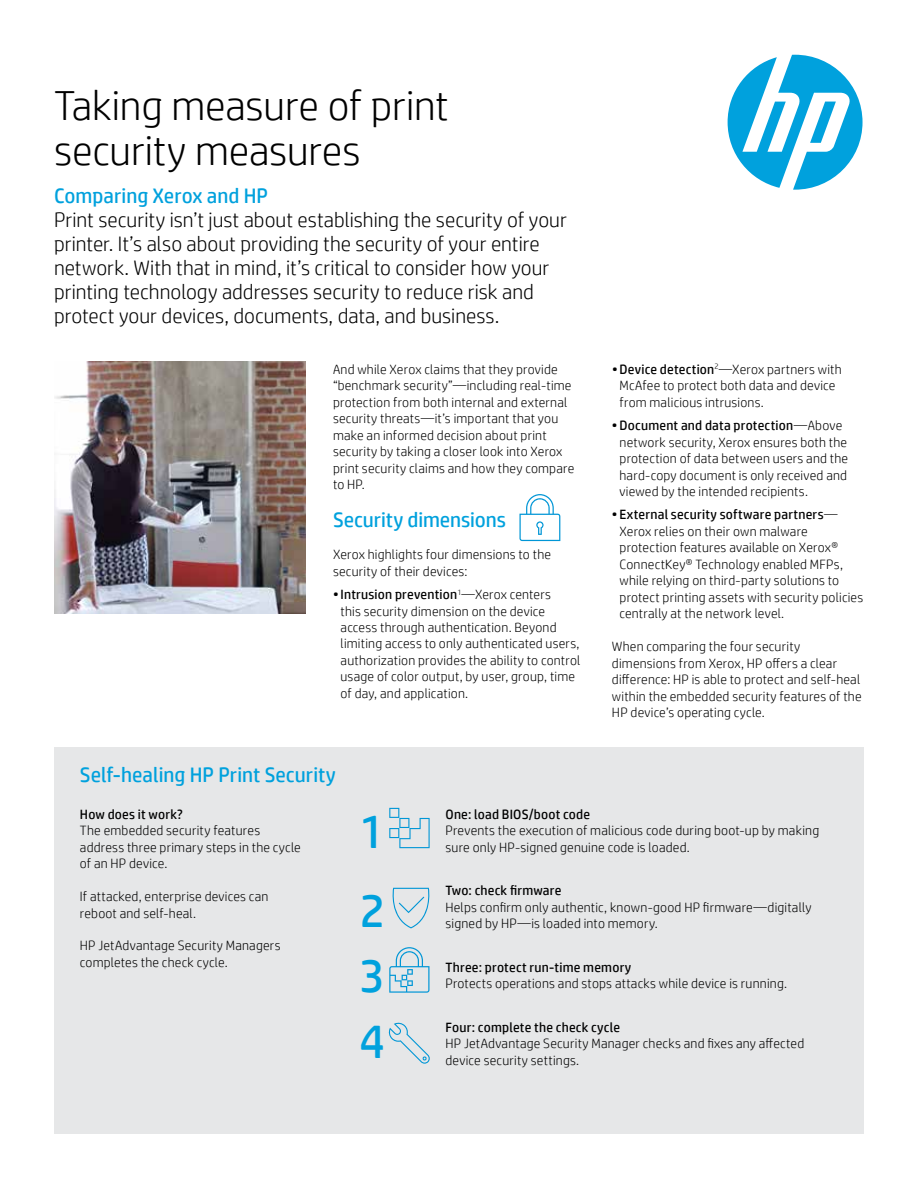
<style>
.page{position:relative;width:918px;height:1188px;background:#fff}
.page>*{position:absolute;margin:0;border:0;box-sizing:border-box;transform-origin:0 0}
.t1{font:48px/78.8px "HP Simplified";color:#00a1dd}
.t2{font:300 42px/45px "HP Simplified";letter-spacing:-.005em;color:#000}
.t3{font:300 21px/24px "HP Simplified";color:#000}
.t4{font:21px "HP Simplified";color:#00a1dd}
.t5{font:300 13.5px/16.5px "HP Simplified";letter-spacing:.015em;color:#000}
.t6{font:13.5px "HP Simplified";letter-spacing:.015em;color:#000}
.s1{font-weight:400}
</style>
<div class="page">
<img style="left:54px;top:362px;width:252px;height:252px">
<div style="left:54px;top:747px;width:810px;height:387px;background:#e6e7e8"></div>
<svg style="left:389px;top:808px;width:41px;height:40px"></svg>
<svg style="left:389px;top:947px;width:40px;height:46px"></svg>
<svg style="left:392px;top:888px;width:38px;height:40px"></svg>
<svg style="left:388px;top:1022px;width:42px;height:42px"></svg>
<svg style="left:728px;top:55px;width:135px;height:135px"></svg>
<svg style="left:519px;top:494px;width:41px;height:47px"></svg>
<h2 class="t2" style="left:54px;top:82px;width:396px">Taking measure of print security measures</h2>
<h3 class="t4" style="left:54px;top:182px;width:216px">Comparing Xerox and HP</h3>
<p class="t3" style="left:54px;top:207px;width:515px">Print security isn’t just about establishing the security of your printer. It’s also about providing the security of your entire network. With that in mind, it’s critical to consider how your printing technology addresses security to reduce risk and protect your devices, documents, data, and business.</p>
<p class="t5" style="left:333px;top:361px;width:243px">And while Xerox claims that they provide “benchmark security”—including real-time protection from both internal and external security threats—it’s important that you make an informed decision about print security by taking a closer look into Xerox print security claims and how they compare to HP.</p>
<h3 class="t4" style="left:333px;top:506px;width:175px">Security dimensions</h3>
<p class="t5" style="left:333px;top:546px;width:220px">Xerox highlights four dimensions to the security of their devices:</p>
<p class="t5" style="left:341px;top:586px;width:241px;text-indent:-8px"><span class="s1">• Intrusion prevention</span><sup>1</sup>—Xerox centers<br>this security dimension on the device access through authentication. Beyond limiting access to only authenticated users, authorization provides the ability to control usage of color output, by user, group, time of day, and application.</p>
<h3 class="t4" style="left:80px;top:761px;width:258px">Self-healing HP Print Security</h3>
<p class="t5" style="left:620px;top:361px;width:224px;text-indent:-8px"><span class="s1">•Device detection</span><sup>2</sup>—Xerox partners with<br>McAfee to protect both data and device from malicious intrusions.</p>
<p class="t5" style="left:620px;top:417px;width:230px;text-indent:-8px"><span class="s1">•Document and data protection</span>—Above network security, Xerox ensures both the protection of data between users and the hard-copy document is only received and viewed by the intended recipients.</p>
<p class="t5" style="left:620px;top:506px;width:245px;text-indent:-8px"><span class="s1">• External security software partners</span>— Xerox relies on their own malware protection features available on Xerox® ConnectKey® Technology enabled MFPs, while relying on third-party solutions to protect printing assets with security policies centrally at the network level.</p>
<p class="t5" style="left:612px;top:638px;width:251px">When comparing the four security dimensions from Xerox, HP offers a clear difference: HP is able to protect and self-heal within the embedded security features of the HP device’s operating cycle.</p>
<p class="t6" style="left:80px;top:805px;width:104px">How does it work?</p>
<p class="t5" style="left:80px;top:822px;width:222px">The embedded security features address three primary steps in the cycle of an HP device.</p>
<p class="t5" style="left:80px;top:888px;width:190px">If attacked, enterprise devices can reboot and self-heal.</p>
<p class="t5" style="left:80px;top:937px;width:202px">HP JetAdvantage Security Managers completes the check cycle.</p>
<h1 class="t1" style="left:360px;top:791px;width:27px">1<br>2</h1>
<h1 class="t1" style="left:360px;top:942px;width:27px;line-height:66px">3<br>4</h1>
<p class="t6" style="left:446px;top:805px;width:150px">One: load BIOS/boot code.</p>
<p class="t5" style="left:446px;top:822px;width:375px">Prevents the execution of malicious code during boot-up by making sure only HP-signed genuine code is loaded.</p>
<p class="t6" style="left:446px;top:882px;width:118px">Two: check firmware</p>
<p class="t5" style="left:446px;top:898px;width:368px">Helps confirm only authentic, known-good HP firmware—digitally signed by HP—is loaded into memory.</p>
<p class="t6" style="left:446px;top:958px;width:187px">Three: protect run-time memory</p>
<p class="t5" style="left:446px;top:975px;width:343px">Protects operations and stops attacks while device is running.</p>
<p class="t6" style="left:446px;top:1018px;width:176px">Four: complete the check cycle</p>
<p class="t5" style="left:446px;top:1035px;width:360px">HP JetAdvantage Security Manager checks and fixes any affected device security settings.</p>
<p class="t5" style="left:766px;top:1035px;width:9px">f</p>
</div>
